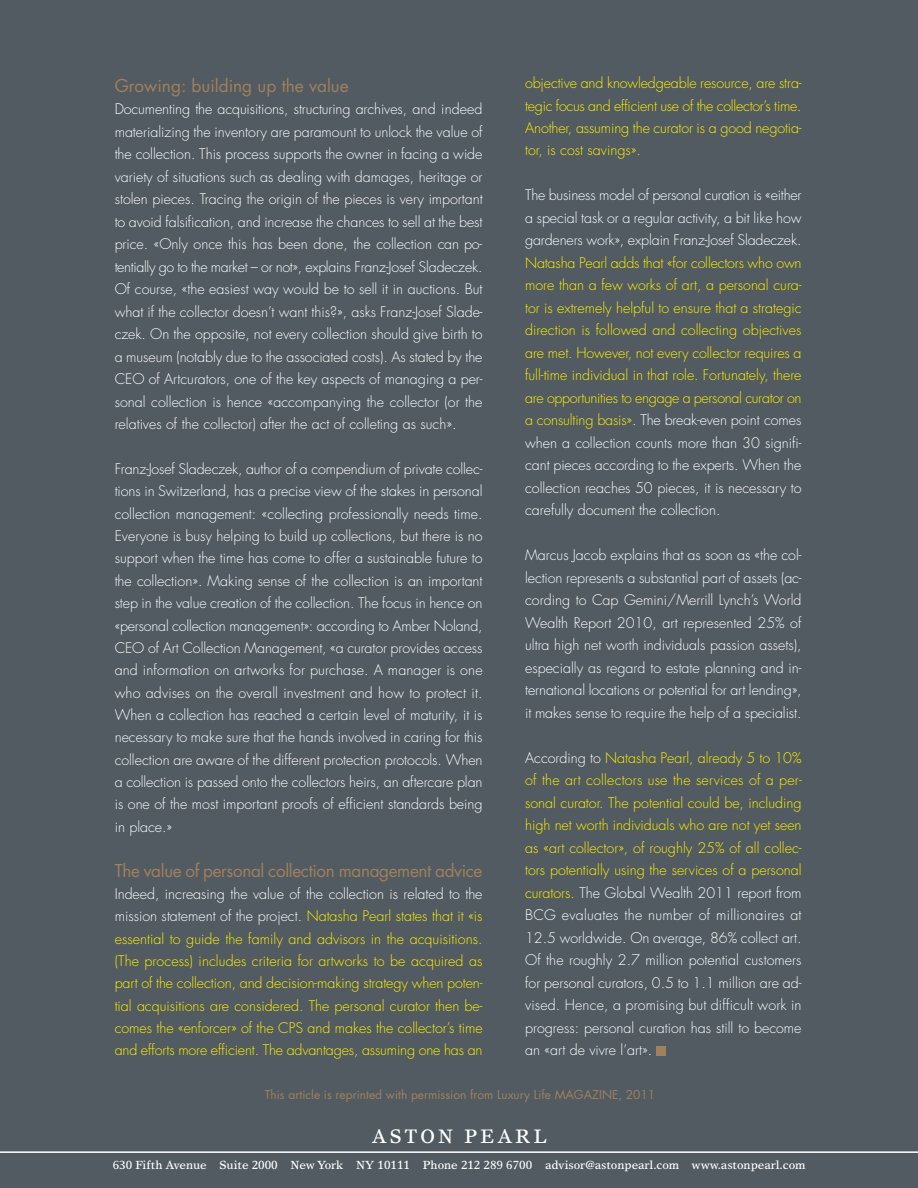
<style>
.page{position:relative;width:918px;height:1188px;background:#515b61}
.page>*{position:absolute;margin:0;border:0;box-sizing:border-box;transform-origin:0 0}
.t1{font:19.5px "Times Europa";letter-spacing:.15em;color:#fff}
.t2{font:17.25px "Futura";letter-spacing:-.02em;color:#a1805d}
.t3{font:17.25px "Futura";color:#a1805d}
.t4{font:300 14.25px/22.5px "Futura";color:#fff;text-align:justify}
.t5{font:300 14.25px/22.5px "Futura";letter-spacing:-.01em;color:#fff101;text-align:justify}
.t6{font:12px "Futura";color:#a1805d}
.t7{font:11.7px "Times Europa";letter-spacing:-.005em;color:#fff}
.s1{color:#fff}
.s2{color:#fff101}
</style>
<div class="page">
<p class="t5" style="left:525px;top:73px;width:278px">objective and knowledgeable resource, are stra&shy;tegic focus and efficient use of the collector’s time.<br>Another, assuming the curator is a good negotia&shy;tor, is cost savings».</p>
<p class="t4" style="left:525px;top:185px;width:278px">The business model of personal curation is «either a special task or a regular activity, a bit like how gardeners work», explain Franz-Josef Sladeczek.</p>
<p class="t5" style="left:525px;top:252px;width:278px">Natasha Pearl adds that «for collectors who own more than a few works of art, a personal cura&shy;tor is extremely helpful to ensure that a strategic direction is followed and collecting objectives are met. However, not every collector requires a full-time individual in that role. Fortunately, there are opportunities to engage a personal curator on a consulting basis»<span class="s1">. The break-even point comes when a collection counts more than 30 signifi&shy;cant pieces according to the experts. When the collection reaches 50 pieces, it is necessary to carefully document the collection.</span></p>
<p class="t4" style="left:525px;top:545px;width:278px">Marcus Jacob explains that as soon as «the col&shy;lection represents a substantial part of assets (ac&shy;cording to Cap Gemini/Merrill Lynch’s World Wealth Report 2010, art represented 25% of ultra high net worth individuals passion assets), especially as regard to estate planning and in&shy;ternational locations or potential for art lending», it makes sense to require the help of a specialist.</p>
<p class="t4" style="left:525px;top:747px;width:278px">According to <span class="s2">Natasha Pearl, already 5 to 10% of the art collectors use the services of a per&shy;sonal curator. The potential could be, including high net worth individuals who are not yet seen as «art collector», of roughly 25% of all collec&shy;tors potentially using the services of a personal curators.</span> The Global Wealth 2011 report from BCG evaluates the number of millionaires at 12.5 worldwide. On average, 86% collect art.<br>Of the roughly 2.7 million potential customers for personal curators, 0.5 to 1.1 million are ad&shy;vised. Hence, a promising but difficult work in progress: personal curation has still to become an «art de vivre l’art».</p>
<p class="t3" style="left:115px;top:77px;width:235px">Growing: building up the value</p>
<p class="t4" style="left:115px;top:99px;width:369px">Documenting the acquisitions, structuring archives, and indeed materializing the inventory are paramount to unlock the value of the collection. This process supports the owner in facing a wide variety of situations such as dealing with damages, heritage or stolen pieces. Tracing the origin of the pieces is very important to avoid falsification, and increase the chances to sell at the best price. «Only once this has been done, the collection can po&shy;tentially go to the market – or not», explains Franz-Josef Sladeczek.<br>Of course, «the easiest way would be to sell it in auctions. But what if the collector doesn’t want this?», asks Franz-Josef Slade&shy;czek. On the opposite, not every collection should give birth to a museum (notably due to the associated costs). As stated by the CEO of Artcurators, one of the key aspects of managing a per&shy;sonal collection is hence «accompanying the collector (or the relatives of the collector) after the act of colleting as such».</p>
<p class="t4" style="left:115px;top:459px;width:369px">Franz-Josef Sladeczek, author of a compendium of private collec&shy;tions in Switzerland, has a precise view of the stakes in personal collection management: «collecting professionally needs time.<br>Everyone is busy helping to build up collections, but there is no support when the time has come to offer a sustainable future to the collection». Making sense of the collection is an important step in the value creation of the collection. The focus in hence on «personal collection management»: according to Amber Noland, CEO of Art Collection Management, «a curator provides access and information on artworks for purchase. A manager is one who advises on the overall investment and how to protect it.<br>When a collection has reached a certain level of maturity, it is necessary to make sure that the hands involved in caring for this collection are aware of the different protection protocols. When a collection is passed onto the collectors heirs, an aftercare plan is one of the most important proofs of efficient standards being in place.»</p>
<p class="t2" style="left:115px;top:862px;width:369px">The value of personal collection management advice</p>
<p class="t5" style="left:115px;top:884px;width:369px"><span class="s1">Indeed, increasing the value of the collection is related to the mission statement of the project.</span> Natasha Pearl states that it «is essential to guide the family and advisors in the acquisitions. (The process) includes criteria for artworks to be acquired as part of the collection, and decision-making strategy when poten&shy;tial acquisitions are considered. The personal curator then be&shy;comes the «enforcer» of the CPS and makes the collector’s time and efforts more efficient. The advantages, assuming one has an</p>
<p class="t6" style="left:265px;top:1088px;width:392px">This article is reprinted with permission from Luxury Life MAGAZINE, 2011</p>
<h1 class="t1" style="left:372px;top:1129px;width:176px">ASTON PEARL</h1>
<p class="t7" style="left:113px;top:1160px;width:694px">630 Fifth Avenue Suite 2000 New York NY 10111 Phone 212 289 6700 advisor@astonpearl.com www.astonpearl.com</p>
</div>
